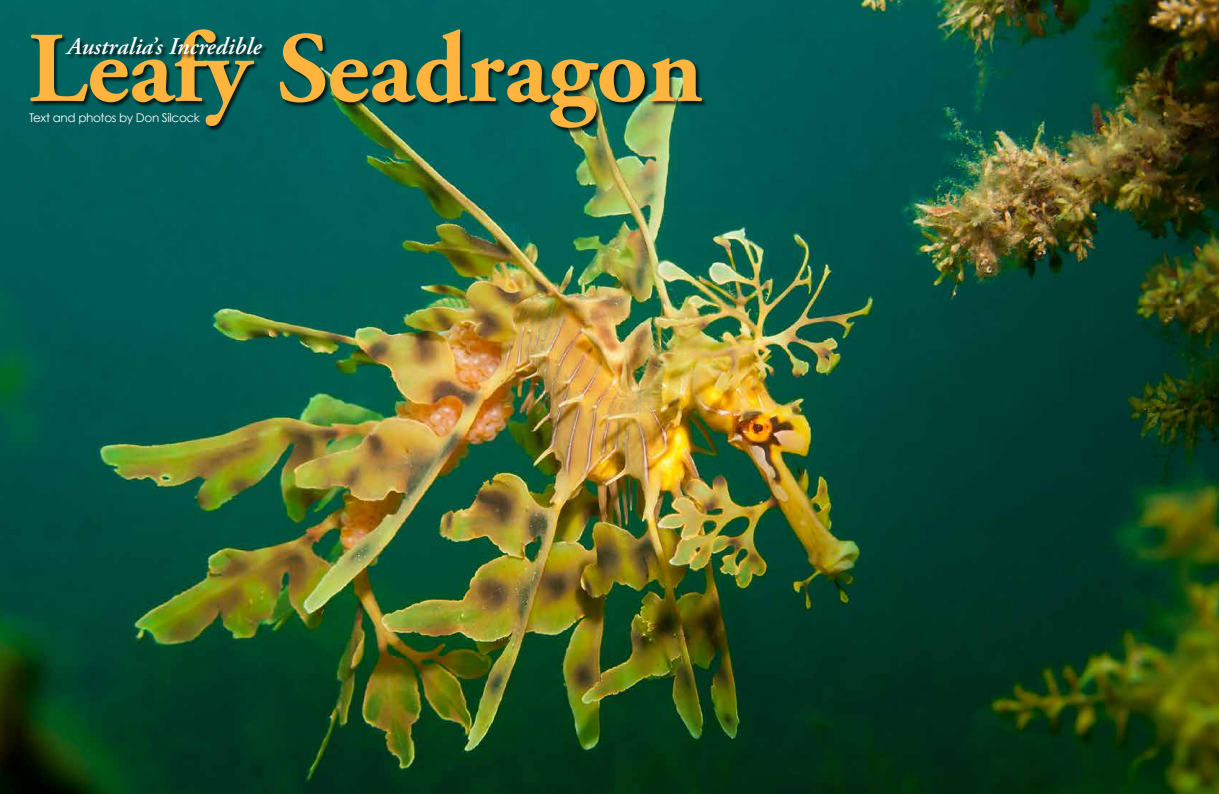
<style>
.page{position:relative;width:1219px;height:794px;background:#fff}
.page>*{position:absolute;margin:0;border:0;box-sizing:border-box;transform-origin:0 0}
.t1{font:700 100px "Adobe Garamond Pro";color:#ffb53d}
.t2{font:italic 600 24px "Adobe Garamond Pro";color:#fff}
.t3{font:12px "Century Gothic";letter-spacing:-.03em;color:#fff}
</style>
<div class="page">
<img style="left:0;top:0;width:1219px;height:794px">
<div style="left:31px;top:29px;width:676px;height:104px;background:#000;opacity:.75"></div>
<div style="left:66px;top:37px;width:202px;height:23px;background:#000;opacity:.75"></div>
<h1 class="t1" style="left:28px;top:11px;width:676px">Leafy Seadragon</h1>
<h2 class="t2" style="left:67px;top:33px;width:195px">Australia’s Incredible</h2>
<p class="t3" style="left:29px;top:111px;width:172px">Text and photos by Don Silcock</p>
</div>
